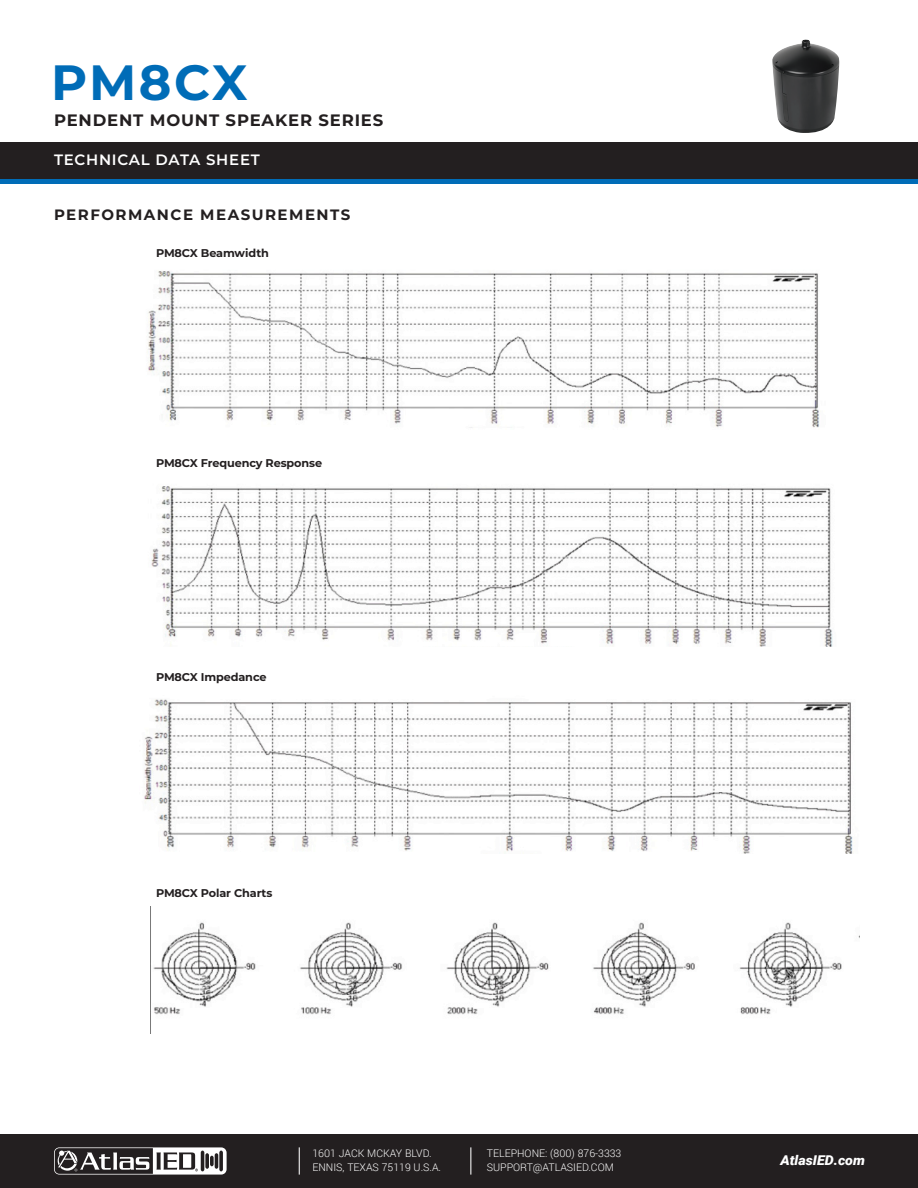
<style>
.page{position:relative;width:918px;height:1188px;background:#fff}
.page>*{position:absolute;margin:0;border:0;box-sizing:border-box;transform-origin:0 0}
.t1{font:700 49.5px "Montserrat";letter-spacing:.045em;color:#006cb7}
.t2{font:700 16.5px "Montserrat";letter-spacing:.05em;color:#231f20}
.t3{font:700 15px "Montserrat";letter-spacing:.1em;color:#231f20}
.t4{font:600 15px "Montserrat";letter-spacing:.05em;color:#fff}
.t5{font:italic 900 13.5px "Roboto";color:#fff;scale:1.05 1}
.t6{font:700 11.25px "Montserrat";letter-spacing:-.01em;color:#231f20}
.t7{font:300 10.5px/13.5px "Roboto";color:#fff}
</style>
<div class="page">
<div style="left:0;top:1134px;width:918px;height:54px;background:#231f20"></div>
<svg style="left:54px;top:1147px;width:173px;height:28px"></svg>
<svg style="left:299px;top:1147px;width:1px;height:28px"></svg>
<svg style="left:470px;top:1147px;width:1px;height:28px"></svg>
<div style="left:0;top:142px;width:918px;height:5px;background:#231f20"></div>
<div style="left:0;top:178px;width:918px;height:6px;background:#006cb7"></div>
<div style="left:0;top:143px;width:918px;height:36px;background:#231f20"></div>
<img style="left:772px;top:40px;width:67px;height:93px">
<img style="left:151px;top:486px;width:682px;height:161px">
<img style="left:144px;top:699px;width:709px;height:154px">
<img style="left:150px;top:907px;width:709px;height:126px">
<img style="left:147px;top:271px;width:673px;height:157px">
<h1 class="t1" style="left:51px;top:47px;width:198px">PM8CX</h1>
<h2 class="t2" style="left:54px;top:108px;width:331px">PENDENT MOUNT SPEAKER SERIES</h2>
<h3 class="t4" style="left:54px;top:149px;width:207px">TECHNICAL DATA SHEET</h3>
<p class="t3" style="left:54px;top:204px;width:298px">PERFORMANCE MEASUREMENTS</p>
<p class="t6" style="left:156px;top:245px;width:115px">PM8CX Beamwidth</p>
<p class="t6" style="left:156px;top:455px;width:168px">PM8CX Frequency Response</p>
<p class="t6" style="left:156px;top:669px;width:112px">PM8CX Impedance</p>
<p class="t6" style="left:156px;top:885px;width:118px">PM8CX Polar Charts</p>
<p class="t7" style="left:312px;top:1147px;width:130px">1601 JACK MCKAY BLVD.<br>ENNIS, TEXAS 75119 U.S.A.</p>
<p class="t7" style="left:487px;top:1147px;width:136px">TELEPHONE: (800) 876-3333<br>SUPPORT@ATLASIED.COM</p>
<p class="t5" style="left:780px;top:1151px;width:82px">AtlasIED.com</p>
</div>
